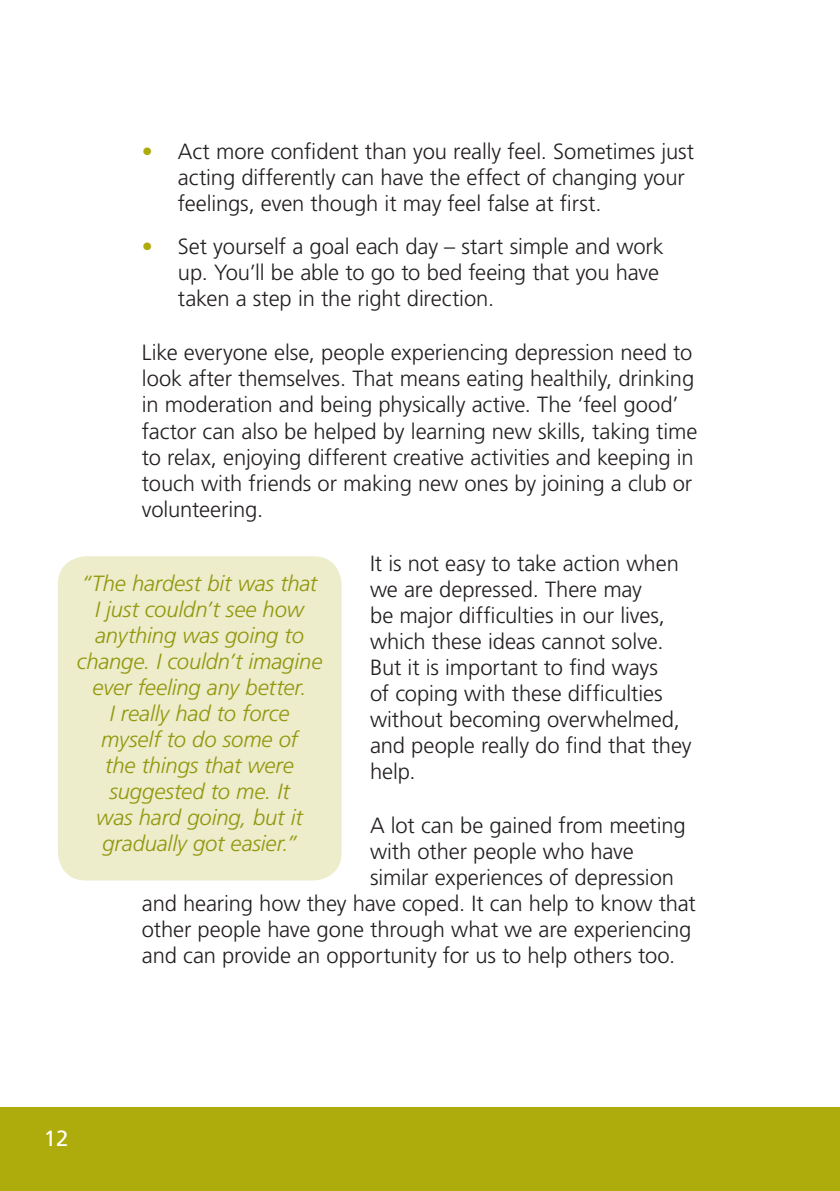
<style>
.page{position:relative;width:840px;height:1191px;background:#fff}
.page>*{position:absolute;margin:0;border:0;box-sizing:border-box;transform-origin:0 0}
.body_text_1{font:300 22px/26px "Frutiger";letter-spacing:-.005em;color:#231f20}
.body_bullet{font:300 22px/26px "Frutiger";letter-spacing:-.005em;color:#231f20}
.boxed_quote{font:italic 300 22px/26px "Frutiger";letter-spacing:-.005em;color:#92970c;text-align:center}
.t1{font:22px "Frutiger";color:#fff}
.t2{font:300 22px "Frutiger";color:#aeac0c}
</style>
<div class="page">
<div style="left:0;top:1107px;width:839px;height:84px;background:#aeac0c"></div>
<hr style="left:839px;top:1107px;width:1px;height:84px;background:#aeac0c">
<div style="left:58px;top:556px;width:283px;height:324px;background:#edeccb;border-radius:28px"></div>
<p class="body_bullet" style="left:178px;top:138px;width:517px">Act more confident than you really feel. Sometimes just acting differently can have the effect of changing your feelings, even though it may feel false at first.</p>
<p class="body_bullet" style="left:178px;top:233px;width:487px">Set yourself a goal each day – start simple and work up. You’ll be able to go to bed feeing that you have taken a step in the right direction.</p>
<p class="body_text_1" style="left:142px;top:340px;width:556px">Like everyone else, people experiencing depression need to look after themselves. That means eating healthily, drinking in moderation and being physically active. The ‘feel good’ factor can also be helped by learning new skills, taking time to relax, enjoying different creative activities and keeping in touch with friends or making new ones by joining a club or volunteering.</p>
<p class="body_text_1" style="left:370px;top:550px;width:323px">It is not easy to take action when we are depressed. There may<br>be major difficulties in our lives, which these ideas cannot solve.<br>But it is important to find ways<br>of coping with these difficulties without becoming overwhelmed, and people really do find that they help.</p>
<p class="body_text_1" style="left:370px;top:812px;width:317px">A lot can be gained from meeting</p>
<p class="body_text_1" style="left:370px;top:838px;width:265px">with other people who have</p>
<p class="body_text_1" style="left:370px;top:864px;width:305px">similar experiences of depression</p>
<p class="body_text_1" style="left:142px;top:890px;width:555px">and hearing how they have coped. It can help to know that</p>
<p class="body_text_1" style="left:142px;top:916px;width:550px">other people have gone through what we are experiencing</p>
<p class="body_text_1" style="left:142px;top:942px;width:534px">and can provide an opportunity for us to help others too.</p>
<p class="t2" style="left:142px;top:139px;width:12px">•</p>
<p class="t2" style="left:142px;top:234px;width:12px">•</p>
<p class="boxed_quote" style="left:77px;top:570px;width:247px">“The hardest bit was that<br>I just couldn’t see how anything was going to change. I couldn’t imagine ever feeling any better.<br>I really had to force<br>myself to do some of<br>the things that were suggested to me. It<br>was hard going, but it gradually got easier.”</p>
<p class="t1" style="left:44px;top:1125px;width:12px">12</p>
</div>
